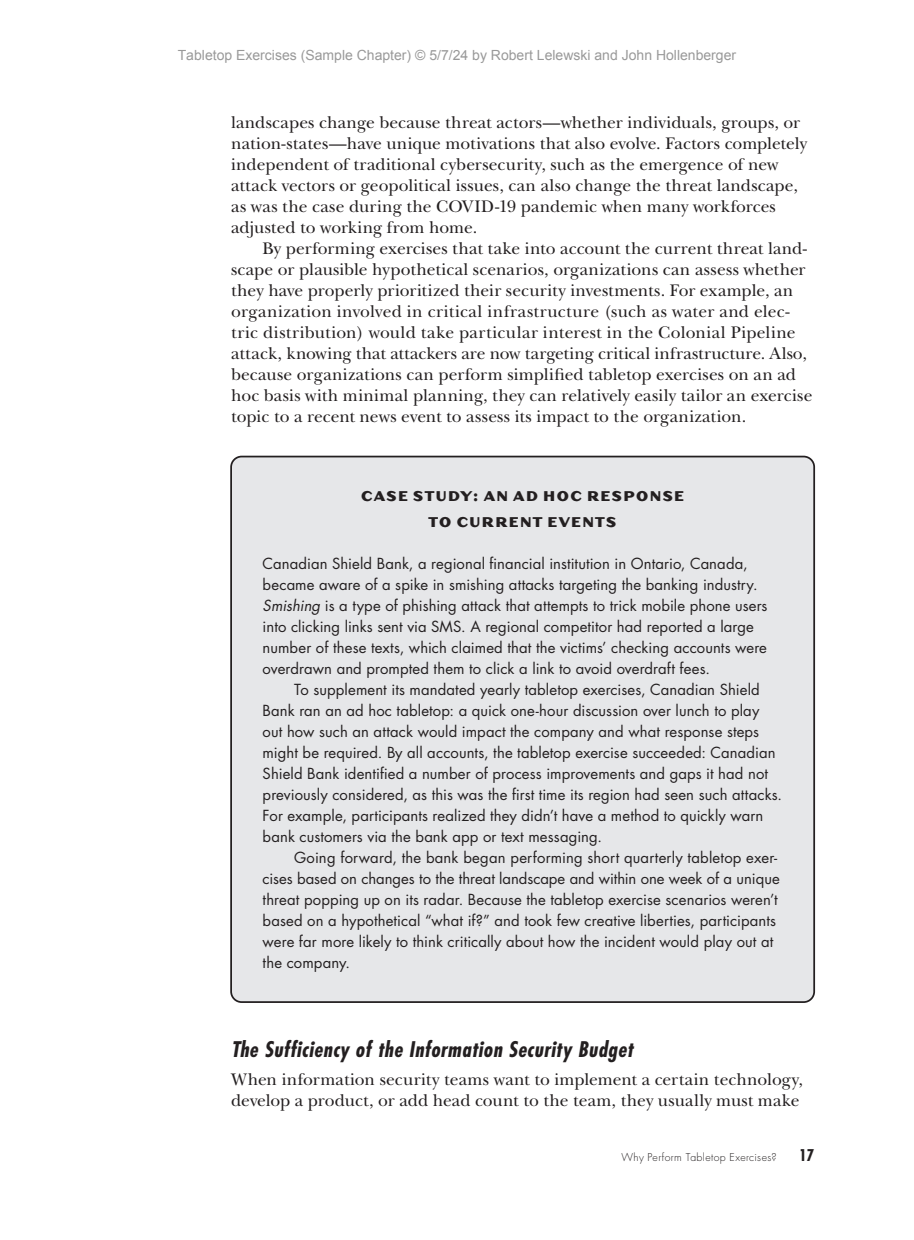
<style>
.page{position:relative;width:914px;height:1240px;background:#fff}
.page>*{position:absolute;margin:0;border:0;box-sizing:border-box;transform-origin:0 0}
.t1{font:italic 700 condensed 21px "Futura Std";letter-spacing:.025em;color:#231f20}
.t2{font:17.5px/21px "New Baskerville Std";letter-spacing:.005em;color:#231f20}
.t3{font:700 15.75px/26.2px "Dogma OT";letter-spacing:.095em;color:#231f20;text-align:center}
.t4{font:700 condensed 15.75px "Futura Std";color:#231f20}
.t5{font:14.88px/21px "Futura Std";letter-spacing:.005em;color:#231f20}
.t6{font:14px "Arial";color:#999}
.t7{font:300 10.5px "Futura Std";letter-spacing:.035em;color:#231f20}
.s1{font-style:italic}
</style>
<div class="page">
<div style="left:231px;top:457px;width:583px;height:545px;background:#e6e7e9;border-radius:10px"></div>
<div style="left:230px;top:456px;width:585px;height:547px;border:2px solid #231f20;border-radius:10px"></div>
<p class="t6" style="left:178px;top:46px;width:560px">Tabletop Exercises (Sample Chapter) © 5/7/24 by Robert Lelewski and John Hollenberger</p>
<p class="t2" style="left:231px;top:112px;width:577px">landscapes change because threat actors—whether individuals, groups, or nation-states—have unique motivations that also evolve. Factors completely independent of traditional cybersecurity, such as the emergence of new attack vectors or geopolitical issues, can also change the threat landscape, as was the case during the COVID-19 pandemic when many workforces adjusted to working from home.</p>
<p class="t2" style="left:231px;top:238px;width:583px;text-indent:32px">By performing exercises that take into account the current threat land&shy;scape or plausible hypothetical scenarios, organizations can assess whether they have properly prioritized their security investments. For example, an organization involved in critical infrastructure (such as water and elec&shy;tric distribution) would take particular interest in the Colonial Pipeline attack, knowing that attackers are now targeting critical infrastructure. Also, because organizations can perform simplified tabletop exercises on an ad hoc basis with minimal planning, they can relatively easily tailor an exercise topic to a recent news event to assess its impact to the organization.</p>
<p class="t3" style="left:361px;top:483px;width:324px">CASE STUDY: AN AD HOC RESPONSE<br>TO CURRENT EVENTS</p>
<p class="t5" style="left:262px;top:553px;width:506px">Canadian Shield Bank, a regional financial institution in Ontario, Canada, became aware of a spike in smishing attacks targeting the banking industry.<br><span class="s1">Smishing</span> is a type of phishing attack that attempts to trick mobile phone users into clicking links sent via SMS. A regional competitor had reported a large number of these texts, which claimed that the victims’ checking accounts were overdrawn and prompted them to click a link to avoid overdraft fees.</p>
<p class="t5" style="left:262px;top:679px;width:518px;text-indent:32px">To supplement its mandated yearly tabletop exercises, Canadian Shield Bank ran an ad hoc tabletop: a quick one-hour discussion over lunch to play out how such an attack would impact the company and what response steps might be required. By all accounts, the tabletop exercise succeeded: Canadian Shield Bank identified a number of process improvements and gaps it had not previously considered, as this was the first time its region had seen such attacks.<br>For example, participants realized they didn’t have a method to quickly warn bank customers via the bank app or text messaging.</p>
<p class="t5" style="left:262px;top:847px;width:518px;text-indent:32px">Going forward, the bank began performing short quarterly tabletop exer&shy;cises based on changes to the threat landscape and within one week of a unique threat popping up on its radar. Because the tabletop exercise scenarios weren’t based on a hypothetical “what if?” and took few creative liberties, participants were far more likely to think critically about how the incident would play out at the company.</p>
<h1 class="t1" style="left:231px;top:1036px;width:403px">The Sufficiency of the Information Security Budget</h1>
<p class="t2" style="left:231px;top:1069px;width:573px">When information security teams want to implement a certain technology, develop a product, or add head count to the team, they usually must make</p>
<p class="t7" style="left:621px;top:1150px;width:157px">Why Perform Tabletop Exercises?</p>
<p class="t4" style="left:799px;top:1145px;width:16px">17</p>
</div>
